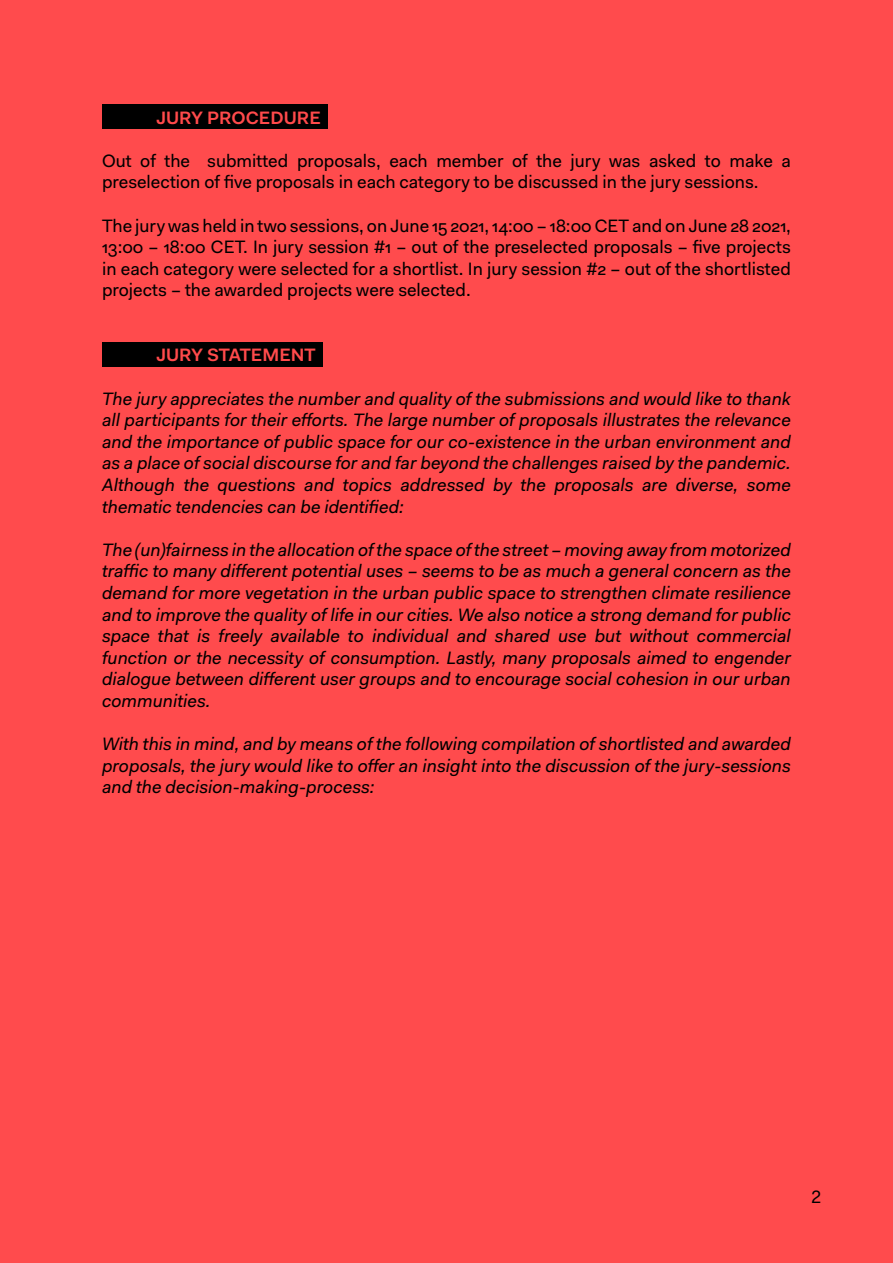
<style>
.page{position:relative;width:893px;height:1263px;background:#ff4b4d}
.page>*{position:absolute;margin:0;border:0;box-sizing:border-box;transform-origin:0 0}
.t1{font:italic 18px/21.6px "Fakt Pro";color:#010000;text-align:justify}
.t2{font:18px/21.6px "Fakt Pro";color:#010000}
.t3{font:600 18px "Fakt Pro";color:#ff4a4b}
.t4{font:18px "Fakt Pro";color:#000}
</style>
<div class="page">
<div style="left:102px;top:104px;width:225px;height:25px;background:#000"></div>
<div style="left:102px;top:342px;width:220px;height:25px;background:#000"></div>
<p class="t3" style="left:156px;top:105px;width:166px">JURY PROCEDURE</p>
<p class="t2" style="left:102px;top:150px;width:690px">Out of the submitted proposals, each member of the jury was asked to make a preselection of five proposals in each category to be discussed in the jury sessions.</p>
<p class="t2" style="left:102px;top:215px;width:690px;text-align:justify">The jury was held in two sessions, on June 15 2021, 14:00 – 18:00 CET and on June 28 2021, 13:00 – 18:00 CET. In jury session #1 – out of the preselected proposals – five projects in each category were selected for a shortlist. In jury session #2 – out of the shortlisted projects – the awarded projects were selected.</p>
<p class="t3" style="left:156px;top:343px;width:161px">JURY STATEMENT</p>
<p class="t1" style="left:102px;top:387px;width:690px">The jury appreciates the number and quality of the submissions and would like to thank all participants for their efforts. The large number of proposals illustrates the relevance and the importance of public space for our co-existence in the urban environment and as a place of social discourse for and far beyond the challenges raised by the pandemic.<br>Although the questions and topics addressed by the proposals are diverse, some thematic tendencies can be identified:</p>
<p class="t1" style="left:102px;top:539px;width:690px">The (un)fairness in the allocation of the space of the street – moving away from motorized traffic to many different potential uses – seems to be as much a general concern as the demand for more vegetation in the urban public space to strengthen climate resilience and to improve the quality of life in our cities. We also notice a strong demand for public space that is freely available to individual and shared use but without commercial function or the necessity of consumption. Lastly, many proposals aimed to engender dialogue between different user groups and to encourage social cohesion in our urban communities.</p>
<p class="t1" style="left:102px;top:733px;width:690px">With this in mind, and by means of the following compilation of shortlisted and awarded proposals, the jury would like to offer an insight into the discussion of the jury-sessions and the decision-making-process:</p>
<p class="t4" style="left:811px;top:1185px;width:12px">2</p>
</div>
